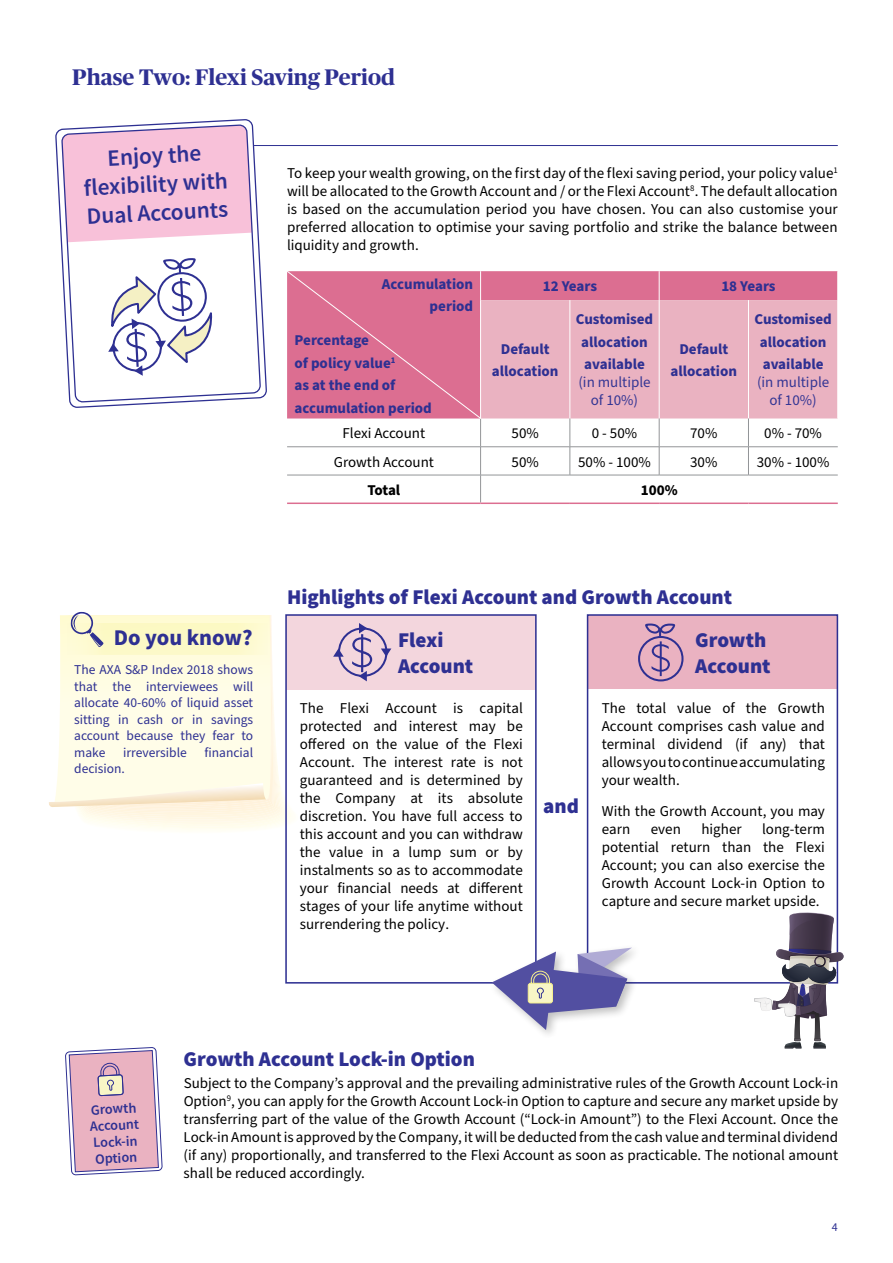
<style>
.page{position:relative;width:893px;height:1263px;background:#fff}
.page>*{position:absolute;margin:0;border:0;box-sizing:border-box;transform-origin:0 0}
.t1{font:600 23.4px/28.5px "Source Sans Pro";color:#2e3092;text-align:center}
.t2{font:700 22.5px "Publico Headline";color:#2e3092}
.t3{font:700 22.5px "Source Sans Pro";color:#2e3092}
.t4{font:900 21px/25.5px "Source Sans Pro";color:#2e3092}
.t5{font:15px/18px "Source Sans Pro";color:#000;text-align:justify}
.t6{font:700 15px/22.5px "Source Sans Pro";color:#2e3092;text-align:center}
.t7{font:15px/18px "Source Sans Pro";color:#343694;text-align:center}
.t8{font:700 15px "Source Sans Pro";letter-spacing:-.01em;color:#000}
.t9{font:600 14.25px/16.5px "Source Sans Pro";color:#2e3092}
.t10{font:13.5px/16.5px "Source Sans Pro";color:#2e3092;text-align:justify}
.t11{font:12px "Source Sans Pro";color:#2e3092}
</style>
<div class="page">
<svg style="left:122px;top:689px;width:171px;height:140px;fill:#fffef3"></svg>
<svg style="left:89px;top:689px;width:196px;height:133px"></svg>
<svg style="left:49px;top:612px;width:233px;height:208px"></svg>
<hr style="left:254px;top:145px;width:583px;height:1px;background:#2e3092">
<hr style="left:287px;top:502px;width:194px;height:2px;background:#dc6e91">
<hr style="left:481px;top:502px;width:89px;height:2px;background:#dc6e91">
<hr style="left:570px;top:502px;width:89px;height:2px;background:#dc6e91">
<hr style="left:659px;top:502px;width:89px;height:2px;background:#dc6e91">
<hr style="left:748px;top:502px;width:90px;height:2px;background:#dc6e91">
<svg style="left:287px;top:271px;width:551px;height:231px"></svg>
<svg style="left:55px;top:120px;width:211px;height:287px"></svg>
<svg style="left:61px;top:125px;width:199px;height:277px"></svg>
<svg style="left:107px;top:251px;width:109px;height:125px"></svg>
<div style="left:286px;top:615px;width:250px;height:74px;background:#f3d6dd"></div>
<div style="left:285px;top:614px;width:252px;height:369px;border:2px solid #2e3092"></div>
<svg style="left:333px;top:623px;width:39px;height:58px"></svg>
<svg style="left:381px;top:648px;width:10px;height:9px"></svg>
<div style="left:588px;top:615px;width:249px;height:74px;background:#eab2c1"></div>
<div style="left:587px;top:614px;width:251px;height:369px;border:2px solid #2e3092"></div>
<div style="left:638px;top:636px;width:45px;height:45px;border:2px solid #2e3092;border-radius:50%"></div>
<svg style="left:644px;top:614px;width:32px;height:62px"></svg>
<svg style="left:65px;top:1047px;width:98px;height:129px"></svg>
<div style="left:489px;top:944px;width:154px;height:97px;background:#fff"></div>
<svg style="left:492px;top:947px;width:140px;height:83px"></svg>
<svg style="left:754px;top:912px;width:90px;height:136px"></svg>
<h2 class="t2" style="left:72px;top:61px;width:324px">Phase Two: Flexi Saving Period</h2>
<h1 class="t1" style="left:82px;top:145px;width:146px;rotate:-3deg">Enjoy the flexibility with<br>Dual Accounts</h1>
<p class="t5" style="left:287px;top:165px;width:552px">To keep your wealth growing, on the first day of the flexi saving period, your policy value<sup>1 </sup>will be allocated to the Growth Account and / or the Flexi Account<sup>8</sup>. The default allocation is based on the accumulation period you have chosen. You can also customise your preferred allocation to optimise your saving portfolio and strike the balance between liquidity and growth.</p>
<p class="t6" style="left:543px;top:275px;width:56px">12 Years</p>
<p class="t6" style="left:721px;top:275px;width:56px">18 Years</p>
<p class="t6" style="left:382px;top:273px;width:93px;text-align:right">Accumulation period</p>
<p class="t6" style="left:295px;top:329px;width:139px;text-align:left">Percentage<br>of policy value<sup>1<br></sup>as at the end of accumulation period</p>
<p class="t6" style="left:576px;top:309px;width:79px">Customised allocation available</p>
<p class="t7" style="left:578px;top:374px;width:74px">(in multiple of 10%)</p>
<p class="t6" style="left:754px;top:309px;width:79px">Customised allocation available</p>
<p class="t7" style="left:757px;top:374px;width:74px">(in multiple of 10%)</p>
<p class="t6" style="left:492px;top:338px;width:68px">Default allocation</p>
<p class="t6" style="left:671px;top:338px;width:68px">Default allocation</p>
<p class="t5" style="left:342px;top:425px;width:84px">Flexi Account</p>
<p class="t5" style="left:512px;top:425px;width:29px">50%</p>
<p class="t5" style="left:592px;top:425px;width:47px">0 - 50%</p>
<p class="t5" style="left:690px;top:425px;width:29px">70%</p>
<p class="t5" style="left:764px;top:425px;width:59px">0% - 70%</p>
<p class="t5" style="left:334px;top:453px;width:102px">Growth Account</p>
<p class="t5" style="left:512px;top:453px;width:29px">50%</p>
<p class="t5" style="left:578px;top:453px;width:74px">50% - 100%</p>
<p class="t5" style="left:690px;top:453px;width:29px">30%</p>
<p class="t5" style="left:757px;top:453px;width:74px">30% - 100%</p>
<p class="t8" style="left:367px;top:480px;width:34px">Total</p>
<p class="t8" style="left:641px;top:480px;width:38px">100%</p>
<h2 class="t3" style="left:114px;top:622px;width:140px">Do you know?</h2>
<p class="t10" style="left:74px;top:662px;width:180px">The AXA S&amp;P Index 2018 shows that the interviewees will allocate 40-60% of liquid asset sitting in cash or in savings account because they fear to make</p>
<p class="t10" style="left:123px;top:744px;width:65px">irreversible</p>
<p class="t10" style="left:205px;top:744px;width:50px">financial</p>
<p class="t10" style="left:74px;top:761px;width:52px">decision.</p>
<h3 class="t4" style="left:287px;top:584px;width:447px">Highlights of Flexi Account and Growth Account</h3>
<h3 class="t4" style="left:398px;top:627px;width:77px">Flexi<br>Account</h3>
<p class="t5" style="left:300px;top:699px;width:225px">The Flexi Account is capital protected and interest may be offered on the value of the Flexi Account. The interest rate is not guaranteed and is determined by the Company at its absolute discretion. You have full access to this account and you can withdraw the value in a lump sum or by instalments so as to accommodate your financial needs at different stages of your life anytime without surrendering the policy.</p>
<h3 class="t4" style="left:543px;top:793px;width:37px">and</h3>
<h3 class="t4" style="left:695px;top:627px;width:77px">Growth<br>Account</h3>
<p class="t5" style="left:602px;top:699px;width:225px">The total value of the Growth Account comprises cash value and terminal dividend (if any) that allows you to continue accumulating your wealth.</p>
<p class="t5" style="left:602px;top:802px;width:225px">With the Growth Account, you may earn</p>
<p class="t5" style="left:602px;top:820px;width:225px;text-indent:160px">long-term potential return than the Flexi Account; you can also exercise the Growth Account Lock-in Option to capture and secure market upside.</p>
<p class="t5" style="left:651px;top:820px;width:32px">even</p>
<p class="t5" style="left:701px;top:820px;width:42px">higher</p>
<p class="t9" style="left:89px;top:1101px;width:51px;rotate:-3deg">Growth<br>Account<br>Lock-in<br>Option</p>
<h3 class="t4" style="left:184px;top:1046px;width:293px">Growth Account Lock-in Option</h3>
<p class="t5" style="left:184px;top:1075px;width:656px">Subject to the Company’s approval and the prevailing administrative rules of the Growth Account Lock-in Option<sup>9</sup>, you can apply for the Growth Account Lock-in Option to capture and secure any market upside by transferring part of the value of the Growth Account (“Lock-in Amount”) to the Flexi Account. Once the Lock-in Amount is approved by the Company, it will be deducted from the cash value and terminal dividend (if any) proportionally, and transferred to the Flexi Account as soon as practicable. The notional amount shall be reduced accordingly.</p>
<p class="t11" style="left:832px;top:1218px;width:7px">4</p>
</div>
